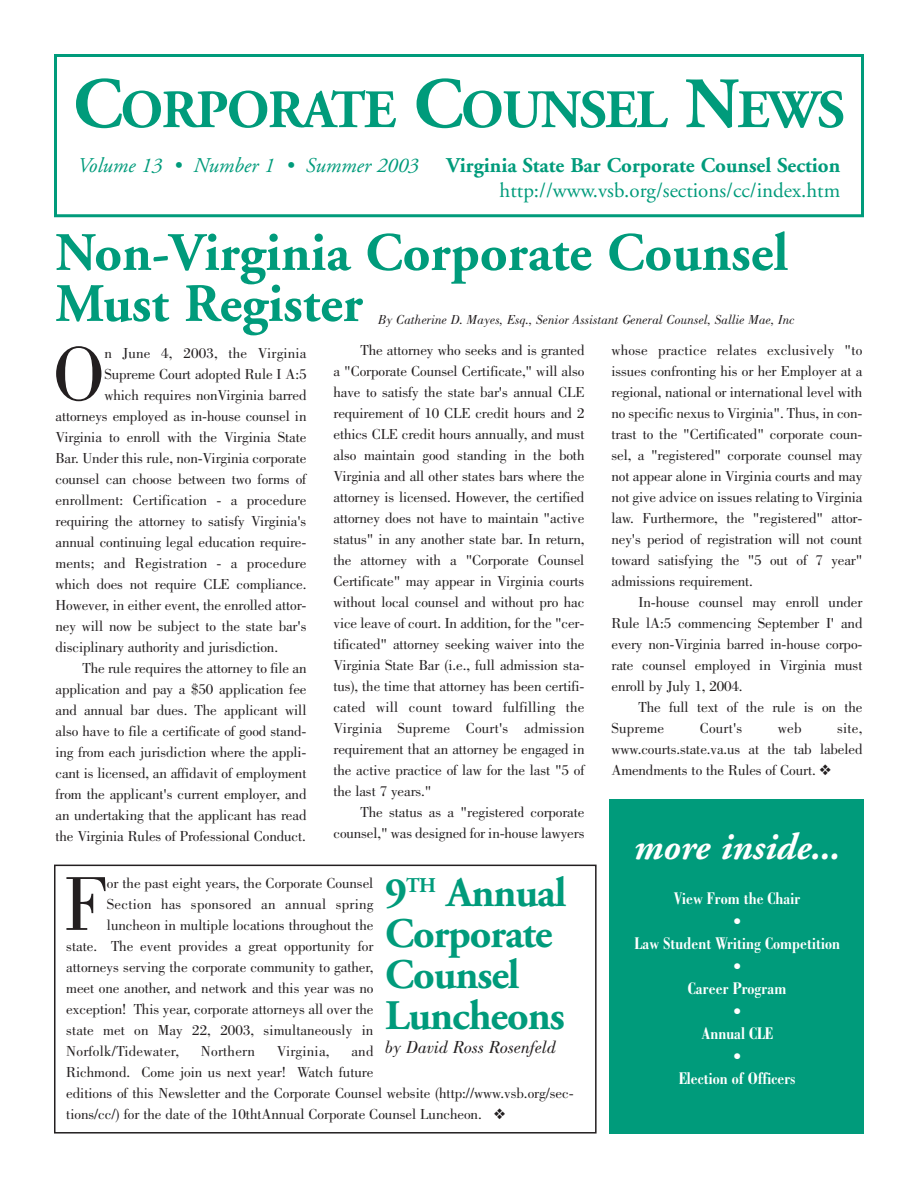
<style>
.page{position:relative;width:918px;height:1188px;background:#fff}
.page>*{position:absolute;margin:0;border:0;box-sizing:border-box;transform-origin:0 0}
.t1{font:78.9px "Bodoni";color:#231f20}
.t2{font:700 54px/51px "Adobe Garamond";color:#009b7b}
.t3{font:700 54px "Adobe Garamond";letter-spacing:-.03em;color:#009b7b}
.t4{font:700 42px/41.2px "Adobe Garamond";letter-spacing:-.025em;color:#009b7b}
.t5{font:italic 700 37.5px "Adobe Garamond";color:#fff}
.t6{font:21px "Adobe Garamond";color:#009b7b}
.t7{font:700 21px "Adobe Garamond";color:#009b7b}
.t8{font:italic 21px "Adobe Garamond";color:#009b7b}
.t9{font:700 condensed 18px/22.5px "Bodoni";color:#fff;text-align:center}
.t10{font:italic 18px "Bodoni";color:#231f20}
.t11{font:15px/21px "Bodoni";letter-spacing:-.01em;color:#231f20;text-align:justify}
.t12{font:15px "Bodoni";letter-spacing:.015em;color:#231f20}
.t13{font:15px "Bodoni";letter-spacing:.01em;color:#231f20}
.t14{font:italic 13.5px "Bodoni";color:#231f20}
.s1{font-size:72px}
</style>
<div class="page">
<div style="left:54px;top:54px;width:810px;height:163px;border:3px solid #009b7b"></div>
<div style="left:54px;top:865px;width:543px;height:269px;border:2px solid #231f20"></div>
<div style="left:609px;top:800px;width:255px;height:334px;background:#009b7b"></div>
<h2 class="t3" style="left:73px;top:88px;width:773px"><span class="s1">C</span>ORPORATE <span class="s1">C</span>OUNSEL <span class="s1">N</span>EWS</h2>
<h3 class="t7" style="left:446px;top:157px;width:395px">Virginia State Bar Corporate Counsel Section</h3>
<h3 class="t6" style="left:500px;top:182px;width:342px">http://www.vsb.org/sections/cc/index.htm</h3>
<h3 class="t8" style="left:78px;top:157px;width:342px">Volume 13 • Number 1 • Summer 2003</h3>
<h2 class="t2" style="left:56px;top:232px;width:734px">Non-Virginia Corporate Counsel<br>Must Register</h2>
<p class="t14" style="left:378px;top:315px;width:418px">By Catherine D. Mayes, Esq., Senior Assistant General Counsel, Sallie Mae, Inc</p>
<h1 class="t1" style="left:53px;top:345px;width:54px">O</h1>
<p class="t13" style="left:104px;top:348px;width:204px">n June 4, 2003, the Virginia</p>
<p class="t11" style="left:104px;top:365px;width:204px">Supreme Court adopted Rule I A:5</p>
<p class="t11" style="left:104px;top:386px;width:204px">which requires nonVirginia barred</p>
<p class="t11" style="left:56px;top:407px;width:253px">attorneys employed as in-house counsel in</p>
<p class="t11" style="left:56px;top:428px;width:252px">Virginia to enroll with the Virginia State</p>
<p class="t11" style="left:56px;top:449px;width:252px">Bar. Under this rule, non-Virginia corporate</p>
<p class="t11" style="left:56px;top:470px;width:252px">counsel can choose between two forms of</p>
<p class="t11" style="left:56px;top:491px;width:252px">enrollment: Certification - a procedure</p>
<p class="t11" style="left:56px;top:512px;width:252px">requiring the attorney to satisfy Virginia's</p>
<p class="t11" style="left:56px;top:533px;width:252px">annual continuing legal education require-</p>
<p class="t11" style="left:56px;top:554px;width:253px">ments; and Registration - a procedure</p>
<p class="t11" style="left:56px;top:575px;width:253px">which does not require CLE compliance.</p>
<p class="t11" style="left:56px;top:596px;width:253px">However, in either event, the enrolled attor-</p>
<p class="t11" style="left:56px;top:617px;width:253px">ney will now be subject to the state bar's</p>
<p class="t11" style="left:56px;top:638px;width:224px">disciplinary authority and jurisdiction.</p>
<p class="t11" style="left:82px;top:659px;width:226px">The rule requires the attorney to file an</p>
<p class="t11" style="left:56px;top:680px;width:253px">application and pay a $50 application fee</p>
<p class="t11" style="left:56px;top:701px;width:253px">and annual bar dues. The applicant will</p>
<p class="t11" style="left:56px;top:722px;width:253px">also have to file a certificate of good stand-</p>
<p class="t11" style="left:56px;top:743px;width:253px">ing from each jurisdiction where the appli-</p>
<p class="t11" style="left:56px;top:764px;width:253px">cant is licensed, an affidavit of employment</p>
<p class="t11" style="left:56px;top:785px;width:253px">from the applicant's current employer, and</p>
<p class="t11" style="left:56px;top:806px;width:253px">an undertaking that the applicant has read</p>
<p class="t11" style="left:56px;top:827px;width:252px">the Virginia Rules of Professional Conduct.</p>
<p class="t11" style="left:333px;top:341px;width:253px;text-indent:27px">The attorney who seeks and is granted a "Corporate Counsel Certificate," will also have to satisfy the state bar's annual CLE requirement of 10 CLE credit hours and 2 ethics CLE credit hours annually, and must also maintain good standing in the both Virginia and all other states bars where the attorney is licensed. However, the certified attorney does not have to maintain "active status" in any another state bar. In return, the attorney with a "Corporate Counsel Certificate" may appear in Virginia courts without local counsel and without pro hac vice leave of court. In addition, for the "cer&shy;tificated" attorney seeking waiver into the Virginia State Bar (i.e., full admission sta&shy;tus), the time that attorney has been certifi&shy;cated will count toward fulfilling the Virginia Supreme Court's admission requirement that an attorney be engaged in the active practice of law for the last "5 of the last 7 years."</p>
<p class="t11" style="left:333px;top:803px;width:253px;text-align:right">The status as a "registered corporate counsel," was designed for in-house lawyers</p>
<h3 class="t4" style="left:385px;top:875px;width:183px">9<sup>TH</sup> Annual<br>Corporate<br>Counsel<br>Luncheons</h3>
<p class="t10" style="left:385px;top:1041px;width:172px">by David Ross Rosenfeld</p>
<h1 class="t1" style="left:64px;top:875px;width:45px">F</h1>
<p class="t11" style="left:107px;top:874px;width:268px">or the past eight years, the Corporate Counsel</p>
<p class="t12" style="left:107px;top:898px;width:268px">Section has sponsored an annual spring</p>
<p class="t11" style="left:107px;top:916px;width:268px">luncheon in multiple locations throughout the</p>
<p class="t11" style="left:66px;top:937px;width:309px">state. The event provides a great opportunity for</p>
<p class="t11" style="left:66px;top:958px;width:309px">attorneys serving the corporate community to gather,</p>
<p class="t11" style="left:66px;top:979px;width:309px">meet one another, and network and this year was no</p>
<p class="t11" style="left:66px;top:1000px;width:309px">exception! This year, corporate attorneys all over the</p>
<p class="t11" style="left:66px;top:1021px;width:309px">state met on May 22, 2003, simultaneously in</p>
<p class="t12" style="left:66px;top:1045px;width:114px">Norfolk/Tidewater,</p>
<p class="t12" style="left:201px;top:1045px;width:56px">Northern</p>
<p class="t12" style="left:277px;top:1045px;width:54px">Virginia,</p>
<p class="t11" style="left:66px;top:1042px;width:509px;text-align:left;text-indent:285px">and<br>Richmond. Come join us next year! Watch future<br>editions of this Newsletter and the Corporate Counsel website (http://www.vsb.org/sec&shy;tions/cc/) for the date of the 10thtAnnual Corporate Counsel Luncheon. ❖</p>
<p class="t11" style="left:611px;top:341px;width:252px">whose practice relates exclusively "to issues confronting his or her Employer at a regional, national or international level with no specific nexus to Virginia". Thus, in con&shy;trast to the "Certificated" corporate coun&shy;sel, a "registered" corporate counsel may not appear alone in Virginia courts and may not give advice on issues relating to Virginia law. Furthermore, the "registered" attor&shy;ney's period of registration will not count toward satisfying the "5 out of 7 year" admissions requirement.</p>
<p class="t11" style="left:611px;top:593px;width:253px;text-indent:27px">In-house counsel may enroll under Rule lA:5 commencing September I' and every non-Virginia barred in-house corpo&shy;rate counsel employed in Virginia must enroll by July 1, 2004.</p>
<p class="t11" style="left:611px;top:698px;width:253px;text-indent:27px">The full text of the rule is on the<br>Supreme</p>
<p class="t11" style="left:700px;top:719px;width:44px">Court's</p>
<p class="t11" style="left:778px;top:719px;width:25px">web</p>
<p class="t11" style="left:611px;top:719px;width:253px;text-indent:226px">site, www.courts.state.va.us at the tab labeled Amendments to the Rules of Court. ❖</p>
<h3 class="t5" style="left:634px;top:832px;width:208px">more inside...</h3>
<p class="t9" style="left:635px;top:889px;width:207px">View From the Chair<br>•<br>Law Student Writing Competition •<br>Career Program<br>•<br>Annual CLE<br>•<br>Election of Officers</p>
</div>
